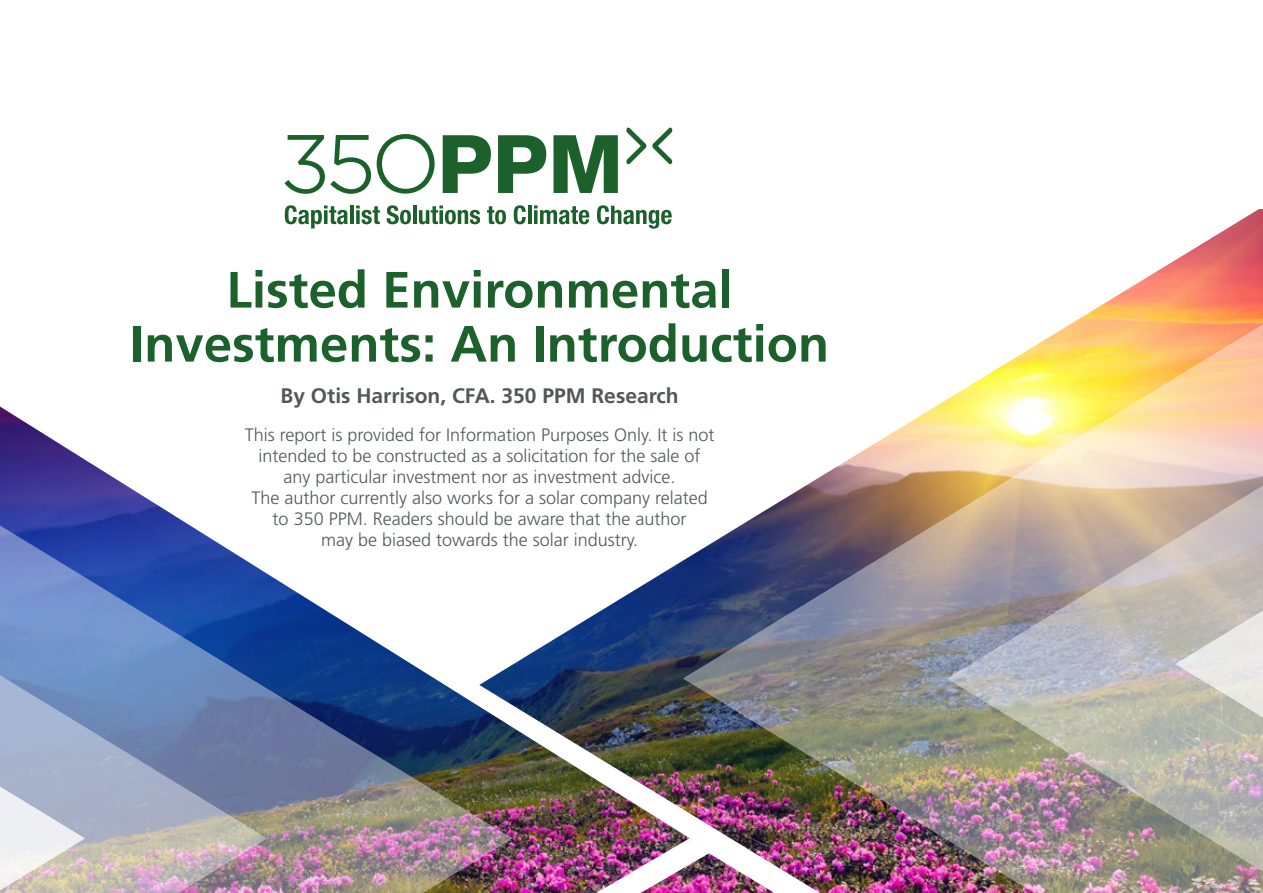
<style>
.page{position:relative;width:1263px;height:893px;background:#fff}
.page>*{position:absolute;margin:0;border:0;box-sizing:border-box;transform-origin:0 0}
.t1{font:700 51px/54px "Frutiger";color:#1c612b;text-align:center}
.t2{font:700 21px "Frutiger";color:#545759}
.t3{font:300 18px/21px "Frutiger";color:#545759;text-align:center}
</style>
<div class="page">
<img style="left:0;top:150px;width:1263px;height:743px">
<svg style="left:0;top:777px;width:85px;height:116px;background:#d1d1d6"></svg>
<svg style="left:284px;top:135px;width:87px;height:59px"></svg>
<svg style="left:625px;top:127px;width:48px;height:39px"></svg>
<svg style="left:377px;top:134px;width:58px;height:60px"></svg>
<svg style="left:442px;top:135px;width:49px;height:58px"></svg>
<svg style="left:498px;top:135px;width:48px;height:58px"></svg>
<svg style="left:553px;top:135px;width:65px;height:58px"></svg>
<svg style="left:285px;top:205px;width:63px;height:23px"></svg>
<hr style="left:350px;top:206px;width:4px;height:18px;background:#1c612b">
<svg style="left:356px;top:205px;width:24px;height:19px"></svg>
<svg style="left:387px;top:205px;width:24px;height:19px"></svg>
<hr style="left:413px;top:206px;width:3px;height:18px;background:#1c612b">
<svg style="left:419px;top:205px;width:61px;height:19px"></svg>
<svg style="left:487px;top:206px;width:19px;height:18px"></svg>
<svg style="left:514px;top:205px;width:12px;height:19px"></svg>
<hr style="left:528px;top:206px;width:3px;height:18px;background:#1c612b">
<svg style="left:534px;top:205px;width:55px;height:19px"></svg>
<svg style="left:597px;top:205px;width:75px;height:24px"></svg>
<h1 class="t1" style="left:130px;top:262px;width:700px">Listed Environmental<br>Investments: An Introduction</h1>
<p class="t2" style="left:280px;top:383px;width:400px">By Otis Harrison, CFA. 350 PPM Research</p>
<p class="t3" style="left:245px;top:424px;width:471px">This report is provided for Information Purposes Only. It is not intended to be constructed as a solicitation for the sale of any particular investment nor as investment advice.<br>The author currently also works for a solar company related to 350 PPM. Readers should be aware that the author<br>may be biased towards the solar industry.</p>
</div>
